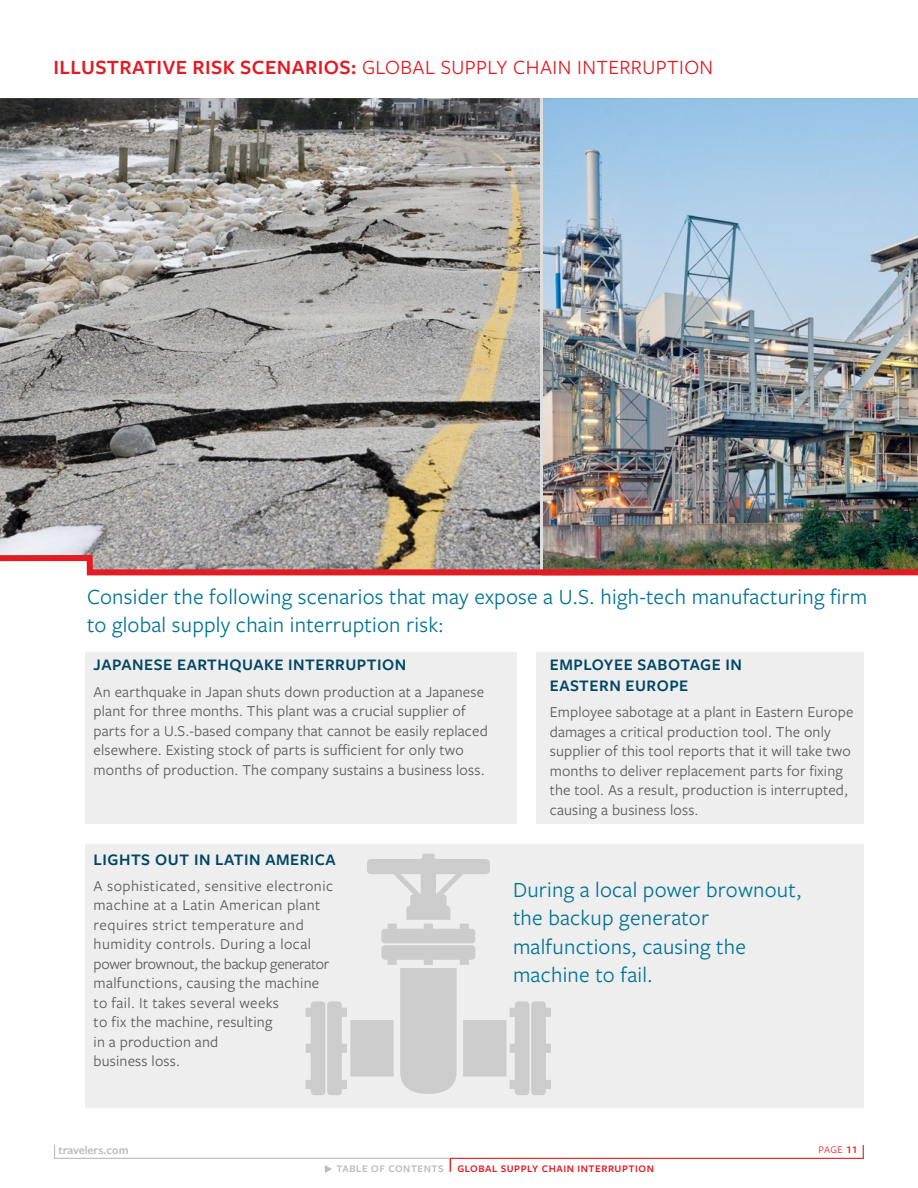
<style>
.page{position:relative;width:918px;height:1188px;background:#fff}
.page>*{position:absolute;margin:0;border:0;box-sizing:border-box;transform-origin:0 0}
.t1{font:22.5px/28.5px "Freight Sans Pro";letter-spacing:.01em;color:#007495}
.t2{font:21px "Freight Sans Pro";letter-spacing:.02em;color:#e31b23}
.t3{font:600 16.65px/20.7px "Freight Sans Pro";letter-spacing:.03em;color:#004665}
.t4{font:15.75px/19.5px "Freight Sans Pro";letter-spacing:.01em;color:#58595b}
.t5{font:600 12px "Freight Sans Pro";color:#bbb}
.t6{font:600 10.5px "Freight Sans Pro";letter-spacing:.05em;color:#e31b23}
.t7{font:600 10.5px "Freight Sans Pro";letter-spacing:.05em;color:#bbb}
.t8{font:10.5px "Freight Sans Pro";color:#e31b23}
.s1{font-weight:600}
</style>
<div class="page">
<div style="left:537px;top:652px;width:327px;height:172px;background:#eee"></div>
<div style="left:85px;top:845px;width:779px;height:263px;background:#eee"></div>
<div style="left:85px;top:652px;width:432px;height:172px;background:#eee"></div>
<hr style="left:450px;top:1158px;width:414px;height:1px;background:#e31b23">
<hr style="left:54px;top:1158px;width:396px;height:1px;background:#bbb">
<svg style="left:449px;top:1158px;width:2px;height:14px"></svg>
<svg style="left:54px;top:1145px;width:1px;height:13px"></svg>
<svg style="left:863px;top:1145px;width:1px;height:13px"></svg>
<img style="left:543px;top:98px;width:375px;height:454px">
<img style="left:0;top:98px;width:540px;height:454px">
<hr style="left:540px;top:98px;width:3px;height:473px;background:#ddd">
<img style="left:0;top:552px;width:918px;height:24px">
<svg style="left:306px;top:854px;width:245px;height:241px"></svg>
<svg style="left:325px;top:1165px;width:7px;height:8px"></svg>
<h3 class="t2" style="left:53px;top:53px;width:661px"><span class="s1">ILLUSTRATIVE RISK SCENARIOS:</span> GLOBAL SUPPLY CHAIN INTERRUPTION</h3>
<p class="t1" style="left:87px;top:581px;width:782px">Consider the following scenarios that may expose a U.S. high-tech manufacturing firm to global supply chain interruption risk:</p>
<h4 class="t3" style="left:94px;top:654px;width:314px">JAPANESE EARTHQUAKE INTERRUPTION</h4>
<p class="t4" style="left:94px;top:681px;width:396px">An earthquake in Japan shuts down production at a Japanese plant for three months. This plant was a crucial supplier of parts for a U.S.-based company that cannot be easily replaced elsewhere. Existing stock of parts is sufficient for only two months of production. The company sustains a business loss.</p>
<h4 class="t3" style="left:550px;top:654px;width:194px">EMPLOYEE SABOTAGE IN<br>EASTERN EUROPE</h4>
<p class="t4" style="left:550px;top:702px;width:305px">Employee sabotage at a plant in Eastern Europe damages a critical production tool. The only supplier of this tool reports that it will take two months to deliver replacement parts for fixing the tool. As a result, production is interrupted, causing a business loss.</p>
<h4 class="t3" style="left:94px;top:848px;width:244px">LIGHTS OUT IN LATIN AMERICA</h4>
<p class="t4" style="left:94px;top:875px;width:241px">A sophisticated, sensitive electronic machine at a Latin American plant requires strict temperature and humidity controls. During a local power brownout, the backup generator malfunctions, causing the machine to fail. It takes several weeks<br>to fix the machine, resulting<br>in a production and<br>business loss.</p>
<p class="t1" style="left:513px;top:874px;width:290px">During a local power brownout, the backup generator malfunctions, causing the machine to fail.</p>
<p class="t5" style="left:58px;top:1142px;width:72px">travelers.com</p>
<p class="t8" style="left:818px;top:1143px;width:41px">PAGE <span class="s1">11</span></p>
<p class="t7" style="left:337px;top:1161px;width:109px">TABLE OF CONTENTS</p>
<p class="t6" style="left:457px;top:1161px;width:198px">GLOBAL SUPPLY CHAIN INTERRUPTION</p>
</div>
